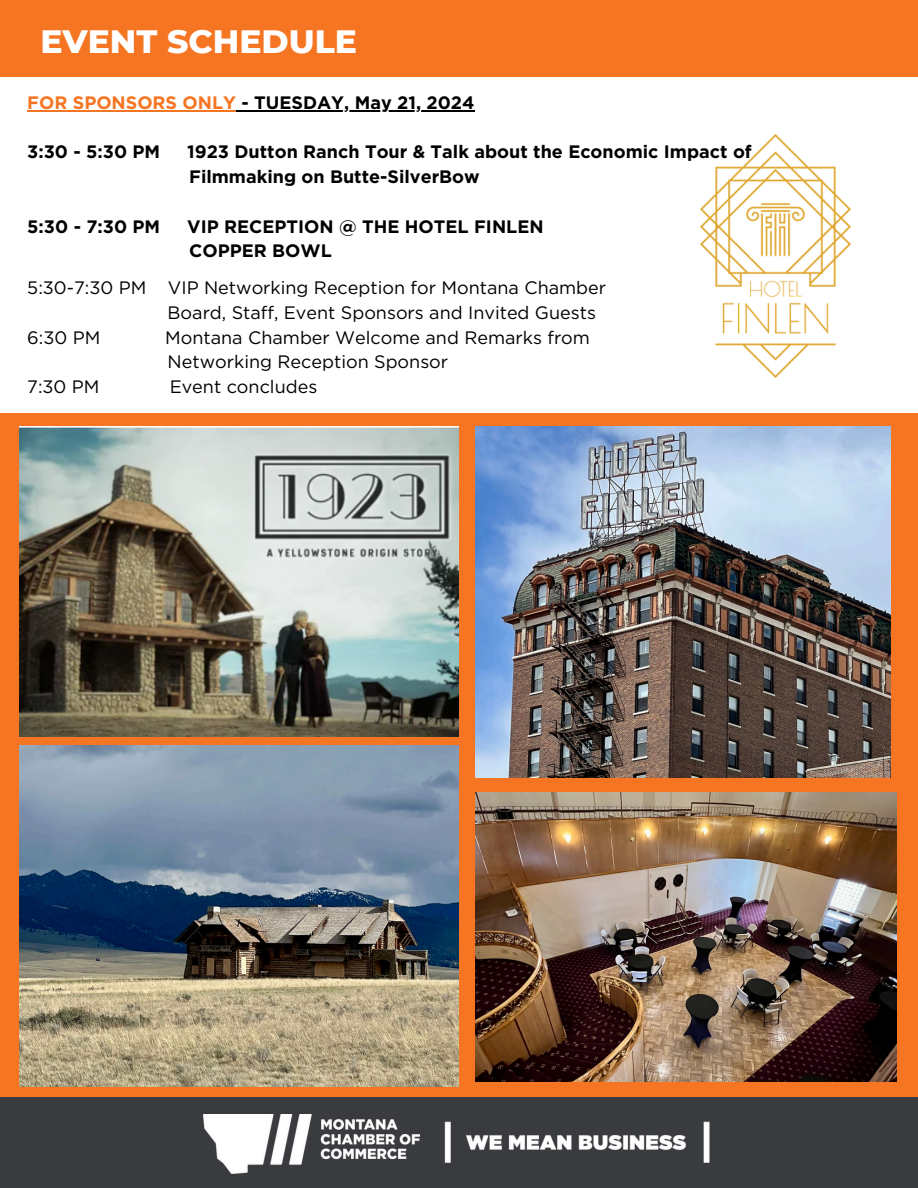
<style>
.page{position:relative;width:918px;height:1188px;background:#fff}
.page>*{position:absolute;margin:0;border:0;box-sizing:border-box;transform-origin:0 0}
.t1{font:800 33px "Montserrat";color:#fff}
.t2{font:18px/24.8px "Gotham";color:#000}
.t3{font:700 18px/24.8px "Gotham";color:#000}
.s1{color:#f67522}
</style>
<div class="page">
<div style="left:0;top:0;width:918px;height:77px;background:#f67522"></div>
<div style="left:0;top:1096px;width:918px;height:92px;background:#3a3b3f"></div>
<img style="left:203px;top:1115px;width:216px;height:58px">
<img style="left:419px;top:1121px;width:291px;height:42px">
<img style="left:700px;top:134px;width:151px;height:243px">
<div style="left:0;top:413px;width:918px;height:683px;background:#f67522"></div>
<img style="left:476px;top:792px;width:421px;height:289px">
<img style="left:476px;top:426px;width:415px;height:351px">
<img style="left:20px;top:746px;width:439px;height:340px">
<img style="left:20px;top:426px;width:439px;height:311px">
<hr style="left:27px;top:110px;width:209px;height:2px;background:#f67522">
<svg style="left:236px;top:110px;width:18px;height:2px"></svg>
<hr style="left:254px;top:110px;width:220px;height:2px;background:#000">
<p class="t1" style="left:40px;top:22px;width:318px">EVENT SCHEDULE</p>
<p class="t3" style="left:27px;top:90px;width:449px"><span class="s1">FOR SPONSORS ONLY</span> - TUESDAY, May 21, 2024</p>
<p class="t3" style="left:27px;top:139px;width:134px">3:30 - 5:30 PM</p>
<p class="t3" style="left:187px;top:139px;width:566px">1923 Dutton Ranch Tour &amp; Talk about the Economic Impact of<br>Filmmaking on Butte-SilverBow</p>
<p class="t3" style="left:27px;top:214px;width:134px">5:30 - 7:30 PM</p>
<p class="t3" style="left:187px;top:214px;width:358px">VIP RECEPTION @ THE HOTEL FINLEN<br>COPPER BOWL</p>
<p class="t2" style="left:27px;top:275px;width:121px">5:30-7:30 PM</p>
<p class="t2" style="left:168px;top:275px;width:440px">VIP Networking Reception for Montana Chamber<br>Board, Staff, Event Sponsors and Invited Guests</p>
<p class="t2" style="left:27px;top:325px;width:75px">6:30 PM</p>
<p class="t2" style="left:165px;top:325px;width:426px">Montana Chamber Welcome and Remarks from</p>
<p class="t2" style="left:168px;top:349px;width:282px">Networking Reception Sponsor</p>
<p class="t2" style="left:27px;top:374px;width:74px">7:30 PM</p>
<p class="t2" style="left:170px;top:374px;width:149px">Event concludes</p>
</div>
